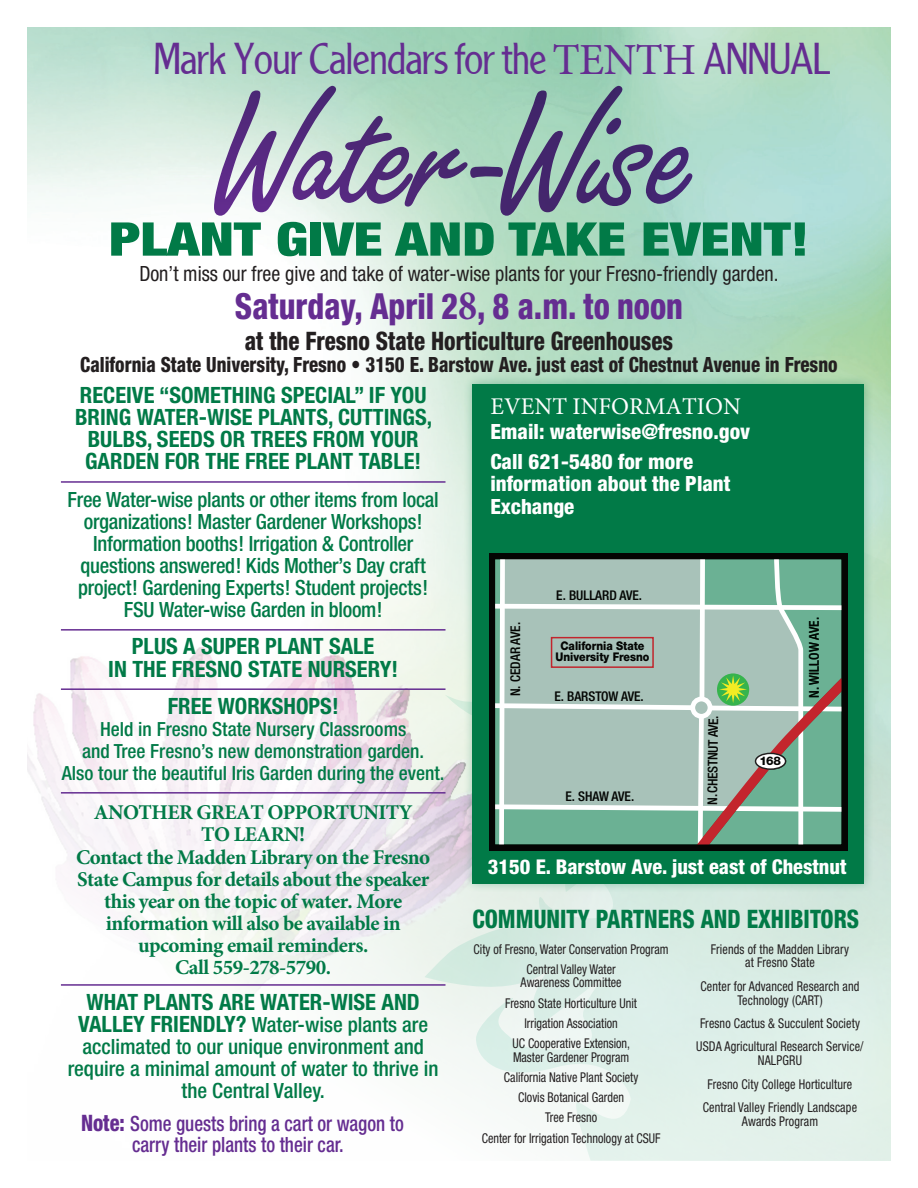
<style>
.page{position:relative;width:918px;height:1188px;background:#fff}
.page>*{position:absolute;margin:0;border:0;box-sizing:border-box;transform-origin:0 0}
.t1{font:179.85px "Freestyle Script Let Plain";color:#652d91}
.t2{font:900 condensed 46.5px "Helvetica Neue";color:#017a47;scale:1.25 1}
.t3{font:44.4px "Claritan";letter-spacing:-.02em;color:#652d91}
.t4{font:800 condensed 36px "Helvetica Neue";color:#652d91;scale:.9 1}
.t5{font:800 condensed 25.5px "Helvetica Neue";color:#231f20;scale:.9 1}
.t6{font:800 condensed 25.5px "Helvetica Neue";color:#017a47;scale:.9 1}
.t7{font:24px "Minion Pro";color:#fff}
.t8{font:700 condensed 22.5px/22px "Helvetica Neue";color:#017a47;text-align:center}
.t9{font:500 condensed 21px/22.2px "Helvetica Neue";letter-spacing:-.01em;color:#017a47;text-align:center}
.t10{font:700 21px/22px "Minion Pro";letter-spacing:-.025em;color:#017a47;text-align:center}
.t11{font:800 condensed 21px "Helvetica Neue";color:#231f20;scale:.9 1}
.t12{font:800 condensed 21px/29.5px "Helvetica Neue";color:#fff}
.t13{font:condensed 21px "Helvetica Neue";color:#231f20;scale:.95 1}
.t14{font:500 condensed 21px/21.6px "Helvetica Neue";color:#652d91;text-align:center;scale:.9 1}
.t15{font:800 condensed 20.4px "Helvetica Neue";color:#fff}
.t16{font:500 condensed 19.5px/22.2px "Helvetica Neue";color:#017a47;text-align:center}
.t17{font:condensed 13.5px/20.2px "Helvetica Neue";color:#231f20;text-align:center;scale:.9 1}
.t18{font:500 condensed 13.35px "Helvetica Neue";color:#040503}
.t19{font:800 11.85px/11.4px "Helvetica Neue";color:#040503;text-align:center;scale:.9 1}
.t20{font:800 11.85px "Helvetica Neue";color:#040503}
.s1{font-family:"Minion Pro"}
.s2{font-family:"Minion Pro";font-weight:700;font-stretch:normal;font-size:42px}
.s3{font-weight:700;font-size:22.5px}
.s4{font-weight:800;font-size:22.65px}
</style>
<div class="page">
<img style="left:27px;top:27px;width:864px;height:1024px">
<svg style="left:424px;top:442px;width:467px;height:719px"></svg>
<div style="left:463px;top:374px;width:411px;height:519px;background:#017a47;opacity:.35"></div>
<div style="left:473px;top:384px;width:391px;height:499px;background:#017a47"></div>
<svg style="left:489px;top:554px;width:358px;height:297px;background:#93b2a4"></svg>
<div style="left:551px;top:637px;width:103px;height:31px;border:1px solid #c3252d"></div>
<div style="left:690px;top:697px;width:22px;height:22px;border:5px solid #fff;border-radius:50%"></div>
<hr style="left:61px;top:481px;width:385px;height:2px;background:#652d91">
<hr style="left:61px;top:629px;width:385px;height:2px;background:#652d91">
<hr style="left:61px;top:688px;width:385px;height:2px;background:#652d91">
<hr style="left:61px;top:792px;width:385px;height:2px;background:#652d91">
<hr style="left:61px;top:984px;width:385px;height:2px;background:#652d91">
<h3 class="t3" style="left:152px;top:34px;width:679px">Mark Your Calendars for the <span class="s1">TENTH</span> ANNUAL</h3>
<h1 class="t1" style="left:213px;top:56px;width:474px">Water‑Wise</h1>
<h2 class="t2" style="left:109px;top:210px;width:561px">PLANT GIVE AND TAKE EVENT!</h2>
<h3 class="t13" style="left:139px;top:262px;width:674px">Don’t miss our free give and take of water‑wise plants for your Fresno‑friendly garden.</h3>
<h3 class="t4" style="left:235px;top:284px;width:499px">Saturday, April 2<span class="s2">8</span>, 8 a.m. to noon</h3>
<h3 class="t5" style="left:245px;top:325px;width:478px">at the Fresno State Horticulture Greenhouses</h3>
<h3 class="t11" style="left:80px;top:352px;width:843px">California State University, Fresno • 3150 E. Barstow Ave. just east of Chestnut Avenue in Fresno</h3>
<h3 class="t8" style="left:75px;top:384px;width:358px">RECEIVE “SOMETHING SPECIAL” IF YOU BRING WATER‑WISE PLANTS, CUTTINGS, BULBS, SEEDS OR TREES FROM YOUR GARDEN FOR THE FREE PLANT TABLE!</h3>
<p class="t9" style="left:68px;top:488px;width:373px">Free Water‑wise plants or other items from local organizations! Master Gardener Workshops!<br>Information booths! Irrigation &amp; Controller questions answered! Kids Mother’s Day craft project! Gardening Experts! Student projects!<br>FSU Water‑wise Garden in bloom!</p>
<h3 class="t8" style="left:108px;top:635px;width:291px">PLUS A SUPER PLANT SALE<br>IN THE FRESNO STATE NURSERY!</h3>
<h3 class="t8" style="left:168px;top:694px;width:172px">FREE WORKSHOPS!</h3>
<h3 class="t16" style="left:62px;top:718px;width:384px">Held in Fresno State Nursery Classrooms<br>and Tree Fresno’s new demonstration garden.<br>Also tour the beautiful Iris Garden during the event.</h3>
<p class="t10" style="left:76px;top:801px;width:356px">ANOTHER GREAT OPPORTUNITY<br>TO LEARN!<br>Contact the Madden Library on the Fresno<br>State Campus for details about the speaker this year on the topic of water. More information will also be available in upcoming email reminders.<br>Call 559-278-5790.</p>
<h3 class="t8" style="left:87px;top:990px;width:335px">WHAT PLANTS ARE WATER‑WISE AND</h3>
<h3 class="t9" style="left:68px;top:1013px;width:373px"><span class="s3">VALLEY FRIENDLY?</span> Water‑wise plants are acclimated to our unique environment and require a minimal amount of water to thrive in the Central Valley.</h3>
<h3 class="t14" style="left:81px;top:1112px;width:360px"><span class="s4">Note:</span> Some guests bring a cart or wagon to carry their plants to their car.</h3>
<h3 class="t7" style="left:490px;top:390px;width:252px">EVENT INFORMATION</h3>
<h3 class="t12" style="left:490px;top:417px;width:261px">Email: waterwise@fresno.gov<br>Call 621-5480 for more</h3>
<h3 class="t12" style="left:490px;top:472px;width:242px;line-height:22.5px">information about the Plant<br>Exchange</h3>
<p class="t18" style="left:507px;top:696px;width:75px;rotate:-90deg">N. CEDAR AVE.</p>
<p class="t18" style="left:556px;top:588px;width:87px">E. BULLARD AVE.</p>
<p class="t19" style="left:556px;top:640px;width:106px">California State<br>University Fresno</p>
<p class="t18" style="left:554px;top:689px;width:91px">E. BARSTOW AVE.</p>
<p class="t18" style="left:565px;top:788px;width:70px">E. SHAW AVE.</p>
<p class="t18" style="left:704px;top:804px;width:91px;rotate:-89deg">N.CHESTNUT AVE.</p>
<p class="t20" style="left:760px;top:754px;width:23px">168</p>
<p class="t18" style="left:806px;top:698px;width:82px;rotate:-90deg">N. WILLOW AVE.</p>
<h3 class="t15" style="left:488px;top:854px;width:360px">3150 E. Barstow Ave. just east of Chestnut</h3>
<h3 class="t6" style="left:472px;top:903px;width:431px">COMMUNITY PARTNERS AND EXHIBITORS</h3>
<p class="t17" style="left:474px;top:939px;width:218px">City of Fresno, Water Conservation Program<br>Central Valley Water</p>
<p class="t17" style="left:505px;top:972px;width:148px">Awareness Committee<br>Fresno State Horticulture Unit<br>Irrigation Association<br>UC Cooperative Extension,</p>
<p class="t17" style="left:482px;top:1047px;width:200px">Master Gardener Program<br>California Native Plant Society<br>Clovis Botanical Garden<br>Tree Fresno<br>Center for Irrigation Technology at CSUF</p>
<p class="t17" style="left:711px;top:942px;width:155px;line-height:14px">Friends of the Madden Library at Fresno State</p>
<p class="t17" style="left:701px;top:979px;width:178px;line-height:14px">Center for Advanced Research and<br>Technology (CART)</p>
<p class="t17" style="left:696px;top:1011px;width:188px;line-height:23.4px;text-align:left">Fresno Cactus &amp; Succulent Society<br>USDA Agricultural Research Service/</p>
<p class="t17" style="left:703px;top:1049px;width:173px;line-height:23.4px">NALPGRU<br>Fresno City College Horticulture<br>Central Valley Friendly Landscape</p>
<p class="t17" style="left:742px;top:1111px;width:86px">Awards Program</p>
</div>
